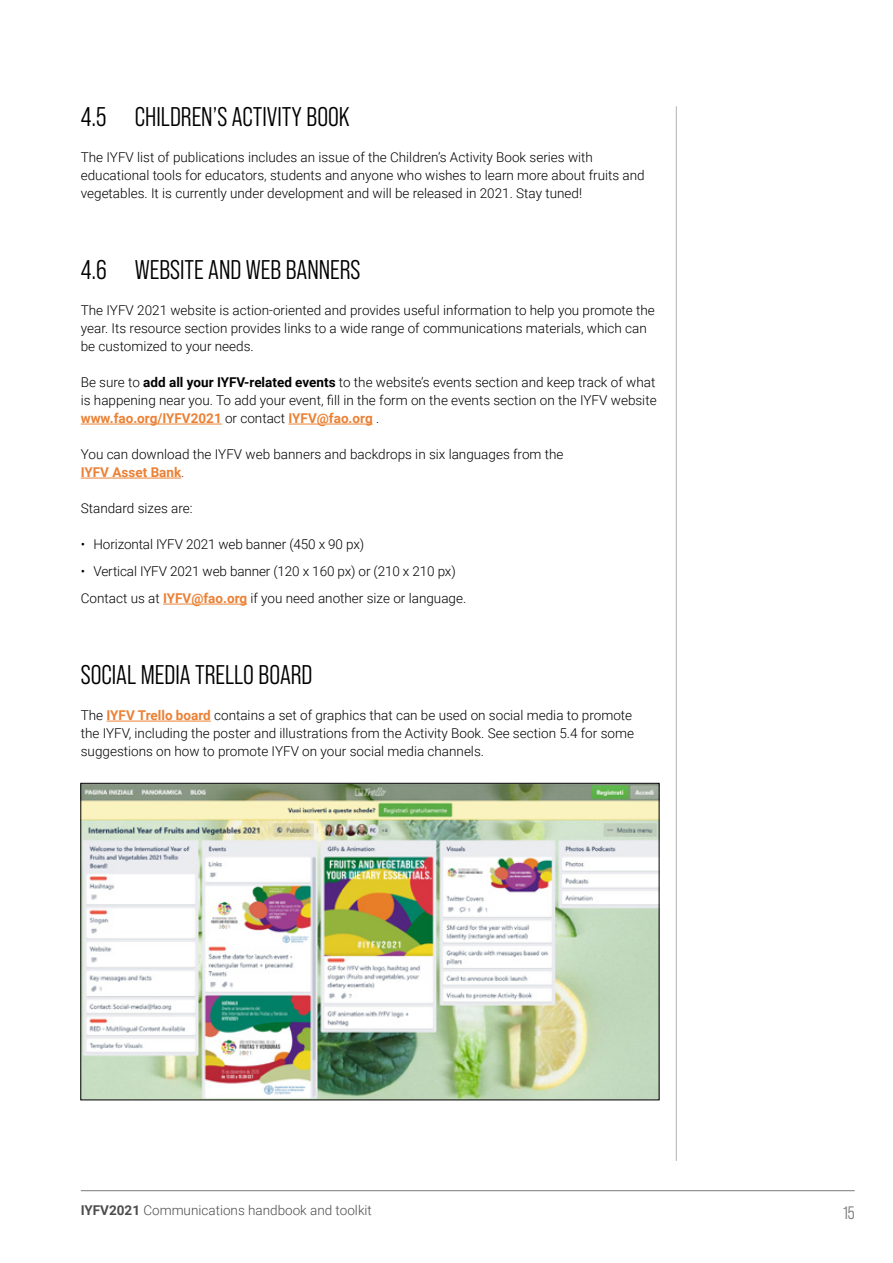
<style>
.page{position:relative;width:893px;height:1263px;background:#fff}
.page>*{position:absolute;margin:0;border:0;box-sizing:border-box;transform-origin:0 0}
.t1{font:27px "Bebas Neue Pro Middle";color:#000}
.t2{font:18px "Bebas Neue Pro Middle";color:#787b7b}
.t3{font:300 13.5px/18px "Roboto";color:#000}
.t4{font:300 13.5px "Roboto";color:#4d4d4f}
.s1{font-weight:700}
.s2{font-weight:700;color:#eb8135}
.s3{color:#4d4d4f}
</style>
<div class="page">
<hr style="left:676px;top:106px;width:1px;height:1055px;background:#b1b1b1">
<hr style="left:81px;top:1190px;width:774px;height:1px;background:#787b7b">
<hr style="left:81px;top:424px;width:141px;height:1px;background:#eb8135">
<hr style="left:289px;top:424px;width:84px;height:1px;background:#eb8135">
<hr style="left:81px;top:478px;width:100px;height:1px;background:#eb8135">
<hr style="left:163px;top:604px;width:84px;height:1px;background:#eb8135">
<hr style="left:107px;top:721px;width:104px;height:1px;background:#eb8135">
<img style="left:83px;top:785px;width:574px;height:313px">
<h1 class="t1" style="left:81px;top:102px;width:271px">4.5 CHILDREN’S ACTIVITY BOOK</h1>
<p class="t3" style="left:81px;top:148px;width:565px">The IYFV list of publications includes an issue of the Children’s Activity Book series with educational tools for educators, students and anyone who wishes to learn more about fruits and vegetables. It is currently under development and will be released in 2021. Stay tuned!</p>
<h1 class="t1" style="left:81px;top:255px;width:281px">4.6 WEBSITE AND WEB BANNERS</h1>
<p class="t3" style="left:81px;top:301px;width:576px">The IYFV 2021 website is action-oriented and provides useful information to help you promote the year. Its resource section provides links to a wide range of communications materials, which can be customized to your needs.</p>
<p class="t3" style="left:81px;top:373px;width:577px;text-align:justify">Be sure to <span class="s1">add all your IYFV-related events</span> to the website’s events section and keep track of what is happening near you. To add your event, fill in the form on the events section on the IYFV website <span class="s2">www.fao.org/IYFV2021</span> or contact <span class="s2">IYFV@fao.org</span> .</p>
<p class="t3" style="left:81px;top:445px;width:484px">You can download the IYFV web banners and backdrops in six languages from the<br><span class="s2">IYFV Asset Bank</span><span class="s3">.</span></p>
<p class="t3" style="left:81px;top:499px;width:113px">Standard sizes are:</p>
<p class="t3" style="left:81px;top:535px;width:285px">• Horizontal IYFV 2021 web banner (450 x 90 px)</p>
<p class="t3" style="left:81px;top:557px;width:387px;line-height:27px">• Vertical IYFV 2021 web banner (120 x 160 px) or (210 x 210 px)<br>Contact us at <span class="s2">IYFV@fao.org</span> if you need another size or language.</p>
<h1 class="t1" style="left:81px;top:660px;width:233px">SOCIAL MEDIA TRELLO BOARD</h1>
<p class="t3" style="left:81px;top:706px;width:555px">The <span class="s2">IYFV Trello board</span> contains a set of graphics that can be used on social media to promote the IYFV, including the poster and illustrations from the Activity Book. See section 5.4 for some suggestions on how to promote IYFV on your social media channels.</p>
<p class="t4" style="left:81px;top:1201px;width:293px"><span class="s1">IYFV2021</span> Communications handbook and toolkit</p>
<h2 class="t2" style="left:843px;top:1203px;width:13px">15</h2>
</div>
